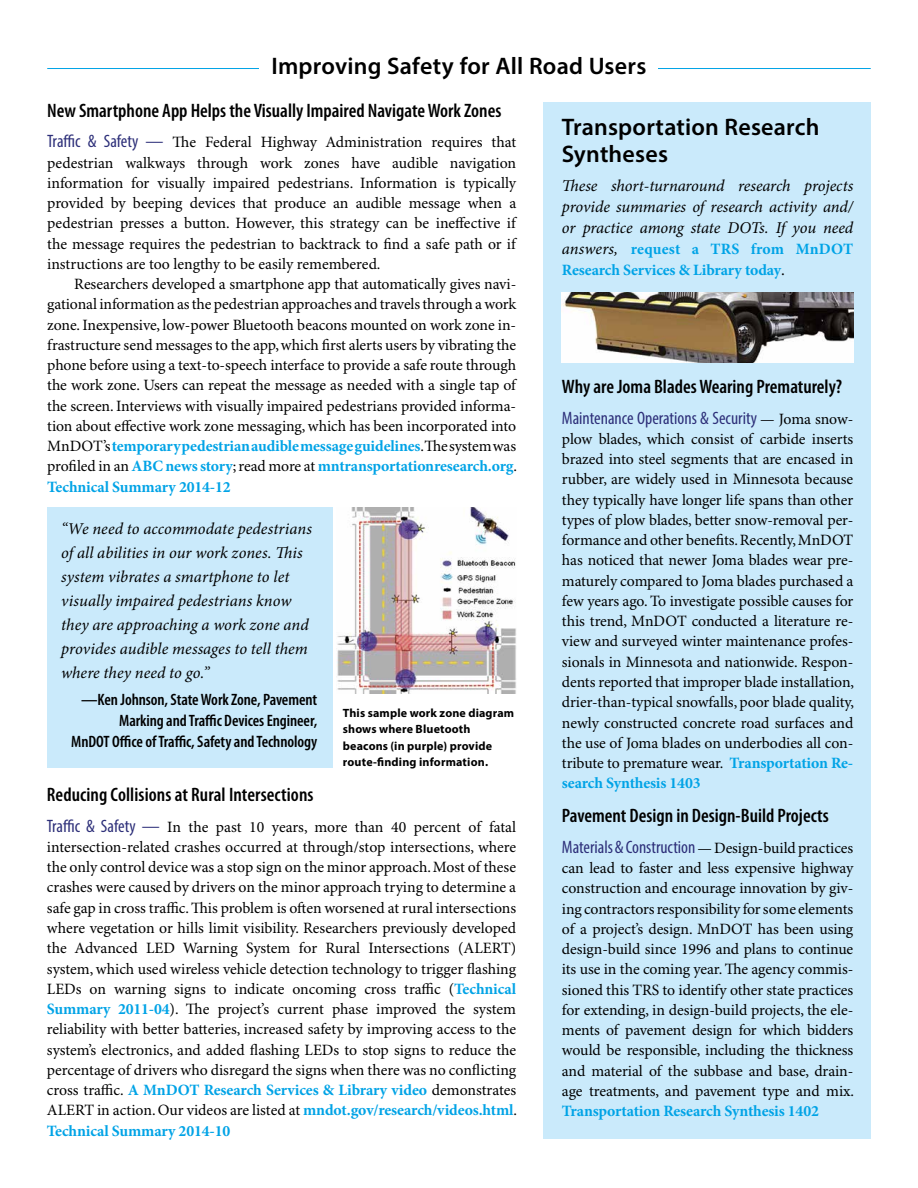
<style>
.page{position:relative;width:918px;height:1188px;background:#fff}
.page>*{position:absolute;margin:0;border:0;box-sizing:border-box;transform-origin:0 0}
.t1{font:600 24px/27px "Myriad Pro";letter-spacing:.01em;color:#000}
.t2{font:600 condensed 19.5px "Myriad Pro";color:#000}
.t3{font:condensed 18px "Myriad Pro";color:#2d2f79}
.t4{font:italic 16.5px/24px "Minion Pro";color:#000;text-align:justify}
.t5{font:600 condensed 16.5px/21px "Myriad Pro";letter-spacing:-.005em;color:#000;text-align:right}
.t6{font:15.75px/20.2px "Minion Pro";letter-spacing:-.005em;color:#000;text-align:justify}
.t7{font:700 15.75px/21px "Minion Pro";letter-spacing:-.01em;color:#00a3e6}
.t8{font:700 12px/16.5px "Myriad Pro";letter-spacing:.015em;color:#000}
.s1{font-weight:400;font-style:italic;font-size:16.5px;color:#000}
.s2{font-weight:400;font-size:16.5px;color:#000}
.s3{font-family:"Myriad Pro";font-stretch:condensed;font-size:18px;color:#2d2f79}
.s4{font-weight:700;color:#00a3e6}
.s5{font-family:"Minion Pro";font-stretch:normal;font-size:15.75px;color:#000}
</style>
<div class="page">
<hr style="left:47px;top:68px;width:824px;height:1px;background:#00a3e6">
<div style="left:260px;top:49px;width:398px;height:37px;background:#fff"></div>
<div style="left:543px;top:102px;width:328px;height:1036px;background:#caeafb"></div>
<img style="left:337px;top:507px;width:179px;height:187px">
<img style="left:562px;top:292px;width:291px;height:71px">
<div style="left:47px;top:507px;width:286px;height:261px;background:#caeafb"></div>
<h1 class="t1" style="left:272px;top:52px;width:376px">Improving Safety for All Road Users</h1>
<h1 class="t1" style="left:562px;top:113px;width:259px">Transportation Research<br>Syntheses</h1>
<p class="t4" style="left:562px;top:175px;width:293px;line-height:21px">These short-turnaround research projects provide summaries of research activity and/ or practice among state DOTs. If you need</p>
<p class="t7" style="left:562px;top:238px;width:293px"><span class="s1">answers,</span> request a TRS from MnDOT<br>Research Services &amp; Library today<span class="s2">.</span></p>
<p class="t2" style="left:47px;top:100px;width:456px">New Smartphone App Helps the Visually Impaired Navigate Work Zones</p>
<p class="t6" style="left:47px;top:133px;width:471px"><span class="s3">Traffic &amp; Safety —</span> The Federal Highway Administration requires that pedestrian walkways through work zones have audible navigation information for visually impaired pedestrians. Information is typically provided by beeping devices that produce an audible message when a pedestrian presses a button. However, this strategy can be ineffective if the message requires the pedestrian to backtrack to find a safe path or if instructions are too lengthy to be easily remembered.</p>
<p class="t6" style="left:47px;top:275px;width:471px;text-indent:27px">Researchers developed a smartphone app that automatically gives navi&shy;gational information as the pedestrian approaches and travels through a work zone. Inexpensive, low-power Bluetooth beacons mounted on work zone in&shy;frastructure send messages to the app, which first alerts users by vibrating the phone before using a text-to-speech interface to provide a safe route through the work zone. Users can repeat the message as needed with a single tap of the screen. Interviews with visually impaired pedestrians provided informa&shy;tion about effective work zone messaging, which has been incorporated into MnDOT’s <span class="s4">temporary pedestrian audible message guidelines</span>. The system was profiled in an <span class="s4">ABC news story</span>; read more at <span class="s4">mntransportationresearch.org</span>.<br><span class="s4">Technical Summary 2014-12</span></p>
<p class="t2" style="left:562px;top:376px;width:282px">Why are Joma Blades Wearing Prematurely?</p>
<p class="t3" style="left:562px;top:407px;width:293px">Maintenance Operations &amp; Security <span class="s5">— Joma snow-</span></p>
<p class="t6" style="left:562px;top:429px;width:294px">plow blades, which consist of carbide inserts brazed into steel segments that are encased in rubber, are widely used in Minnesota because they typically have longer life spans than other types of plow blades, better snow-removal per&shy;formance and other benefits. Recently, MnDOT has noticed that newer Joma blades wear pre&shy;maturely compared to Joma blades purchased a few years ago. To investigate possible causes for this trend, MnDOT conducted a literature re&shy;view and surveyed winter maintenance profes&shy;sionals in Minnesota and nationwide. Respon&shy;dents reported that improper blade installation, drier-than-typical snowfalls, poor blade quality, newly constructed concrete road surfaces and the use of Joma blades on underbodies all con&shy;tribute to premature wear. <span class="s4">Transportation Re&shy;search Synthesis 1403</span></p>
<p class="t2" style="left:562px;top:805px;width:268px">Pavement Design in Design-Build Projects</p>
<p class="t3" style="left:562px;top:836px;width:293px">Materials &amp; Construction <span class="s5">— Design-build practices</span></p>
<p class="t6" style="left:562px;top:859px;width:294px">can lead to faster and less expensive highway construction and encourage innovation by giv&shy;ing contractors responsibility for some elements of a project’s design. MnDOT has been using design-build since 1996 and plans to continue its use in the coming year. The agency commis&shy;sioned this TRS to identify other state practices for extending, in design-build projects, the ele&shy;ments of pavement design for which bidders would be responsible, including the thickness and material of the subbase and base, drain&shy;age treatments, and pavement type and mix.</p>
<p class="t7" style="left:562px;top:1100px;width:258px">Transportation Research Synthesis 1402</p>
<p class="t4" style="left:61px;top:517px;width:252px;text-align:left">“We need to accommodate pedestrians of all abilities in our work zones. This system vibrates a smartphone to let visually impaired pedestrians know they are approaching a work zone and provides audible messages to tell them where they need to go.”</p>
<p class="t5" style="left:71px;top:689px;width:248px">—Ken Johnson, State Work Zone, Pavement<br>Marking and Traffic Devices Engineer,<br>MnDOT Office of Traffic, Safety and Technology</p>
<p class="t8" style="left:343px;top:704px;width:173px">This sample work zone diagram shows where Bluetooth beacons (in purple) provide route-finding information.</p>
<p class="t2" style="left:47px;top:784px;width:268px">Reducing Collisions at Rural Intersections</p>
<p class="t6" style="left:47px;top:817px;width:472px"><span class="s3">Traffic &amp; Safety —</span> In the past 10 years, more than 40 percent of fatal intersection-related crashes occurred at through/stop intersections, where the only control device was a stop sign on the minor approach. Most of these crashes were caused by drivers on the minor approach trying to determine a safe gap in cross traffic. This problem is often worsened at rural intersections where vegetation or hills limit visibility. Researchers previously developed the Advanced LED Warning System for Rural Intersections (ALERT) system, which used wireless vehicle detection technology to trigger flashing LEDs on warning signs to indicate oncoming cross traffic (<span class="s4">Technical Summary 2011-04</span>). The project’s current phase improved the system reliability with better batteries, increased safety by improving access to the system’s electronics, and added flashing LEDs to stop signs to reduce the percentage of drivers who disregard the signs when there was no conflicting cross traffic. <span class="s4">A MnDOT Research Services &amp; Library video</span> demonstrates ALERT in action. Our videos are listed at <span class="s4">mndot.gov/research/videos.html</span>.<br><span class="s4">Technical Summary 2014-10</span></p>
</div>
